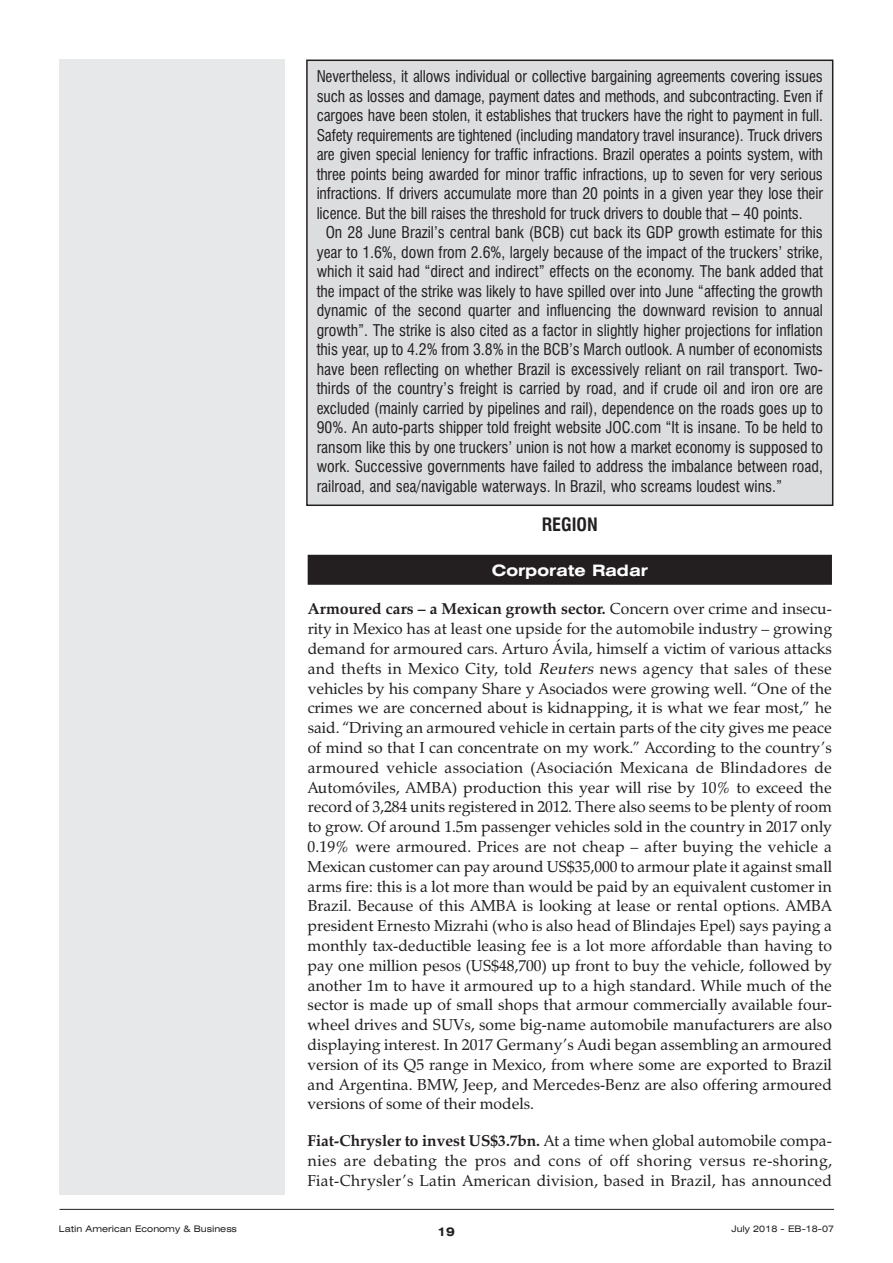
<style>
.page{position:relative;width:893px;height:1263px;background:#fff}
.page>*{position:absolute;margin:0;border:0;box-sizing:border-box;transform-origin:0 0}
.t1{font:700 condensed 18px "Swiss 721 BT";color:#231f20}
.t2{font:15.75px/19.8px "Zapf Calligraphic 801 BT";letter-spacing:.01em;color:#231f20;text-align:justify}
.t3{font:condensed 15.75px "Swiss 721 BT";color:#231f20}
.t4{font:700 expanded 15.75px "Swiss 721 BT";color:#fff}
.t5{font:700 expanded 12px "Swiss 721 BT";color:#231f20}
.t6{font:expanded 9px "Swiss 721 BT";color:#231f20}
.s1{font-weight:700}
.s2{font-style:italic}
</style>
<div class="page">
<div style="left:308px;top:555px;width:524px;height:30px;background:#231f20"></div>
<div style="left:60px;top:60px;width:225px;height:1135px;background:#e7e8e9"></div>
<hr style="left:60px;top:1209px;width:774px;height:1px;background:#231f20">
<div style="left:307px;top:60px;width:526px;height:445px;background:#dcdddf"></div>
<div style="left:306px;top:60px;width:527px;height:446px;border:2px solid #231f20"></div>
<p class="t3" style="left:317px;top:67px;width:508px">Nevertheless, it allows individual or collective bargaining agreements covering issues</p>
<p class="t3" style="left:317px;top:87px;width:508px">such as losses and damage, payment dates and methods, and subcontracting. Even if</p>
<p class="t3" style="left:317px;top:106px;width:508px">cargoes have been stolen, it establishes that truckers have the right to payment in full.</p>
<p class="t3" style="left:317px;top:126px;width:508px">Safety requirements are tightened (including mandatory travel insurance). Truck drivers</p>
<p class="t3" style="left:317px;top:145px;width:508px">are given special leniency for traffic infractions. Brazil operates a points system, with</p>
<p class="t3" style="left:317px;top:165px;width:508px">three points being awarded for minor traffic infractions, up to seven for very serious</p>
<p class="t3" style="left:317px;top:184px;width:508px">infractions. If drivers accumulate more than 20 points in a given year they lose their</p>
<p class="t3" style="left:317px;top:204px;width:487px">licence. But the bill raises the threshold for truck drivers to double that – 40 points.</p>
<p class="t3" style="left:326px;top:223px;width:499px">On 28 June Brazil’s central bank (BCB) cut back its GDP growth estimate for this</p>
<p class="t3" style="left:317px;top:243px;width:508px">year to 1.6%, down from 2.6%, largely because of the impact of the truckers’ strike,</p>
<p class="t3" style="left:317px;top:262px;width:508px">which it said had “direct and indirect” effects on the economy. The bank added that</p>
<p class="t3" style="left:317px;top:282px;width:508px">the impact of the strike was likely to have spilled over into June “affecting the growth</p>
<p class="t3" style="left:317px;top:301px;width:508px">dynamic of the second quarter and influencing the downward revision to annual</p>
<p class="t3" style="left:317px;top:321px;width:508px">growth”. The strike is also cited as a factor in slightly higher projections for inflation</p>
<p class="t3" style="left:317px;top:340px;width:508px">this year, up to 4.2% from 3.8% in the BCB’s March outlook. A number of economists</p>
<p class="t3" style="left:317px;top:360px;width:508px">have been reflecting on whether Brazil is excessively reliant on rail transport. Two-</p>
<p class="t3" style="left:317px;top:379px;width:508px">thirds of the country’s freight is carried by road, and if crude oil and iron ore are</p>
<p class="t3" style="left:317px;top:399px;width:508px">excluded (mainly carried by pipelines and rail), dependence on the roads goes up to</p>
<p class="t3" style="left:317px;top:418px;width:508px">90%. An auto-parts shipper told freight website JOC.com “It is insane. To be held to</p>
<p class="t3" style="left:317px;top:438px;width:508px">ransom like this by one truckers’ union is not how a market economy is supposed to</p>
<p class="t3" style="left:317px;top:457px;width:508px">work. Successive governments have failed to address the imbalance between road,</p>
<p class="t3" style="left:317px;top:477px;width:467px">railroad, and sea/navigable waterways. In Brazil, who screams loudest wins.”</p>
<p class="t1" style="left:542px;top:514px;width:58px">REGION</p>
<p class="t4" style="left:492px;top:561px;width:157px">Corporate Radar</p>
<p class="t2" style="left:308px;top:599px;width:526px"><span class="s1">Armoured cars – a Mexican growth sector.</span> Concern over crime and insecu&shy;rity in Mexico has at least one upside for the automobile industry – growing demand for armoured cars. Arturo Ávila, himself a victim of various attacks and thefts in Mexico City, told <span class="s2">Reuters</span>news agency that sales of these vehicles by his company Share y Asociados were growing well. “One of the crimes we are concerned about is kidnapping, it is what we fear most,” he said. “Driving an armoured vehicle in certain parts of the city gives me peace of mind so that I can concentrate on my work.” According to the country’s armoured vehicle association (Asociación Mexicana de Blindadores de Automóviles, AMBA) production this year will rise by 10% to exceed the record of 3,284 units registered in 2012. There also seems to be plenty of room to grow. Of around 1.5m passenger vehicles sold in the country in 2017 only 0.19% were armoured. Prices are not cheap – after buying the vehicle a Mexican customer can pay around US$35,000 to armour plate it against small arms fire: this is a lot more than would be paid by an equivalent customer in Brazil. Because of this AMBA is looking at lease or rental options. AMBA president Ernesto Mizrahi (who is also head of Blindajes Epel) says paying a monthly tax-deductible leasing fee is a lot more affordable than having to pay one million pesos (US$48,700) up front to buy the vehicle, followed by another 1m to have it armoured up to a high standard. While much of the sector is made up of small shops that armour commercially available four&shy;wheel drives and SUVs, some big-name automobile manufacturers are also displaying interest. In 2017 Germany’s Audi began assembling an armoured version of its Q5 range in Mexico, from where some are exported to Brazil and Argentina. BMW, Jeep, and Mercedes-Benz are also offering armoured versions of some of their models.</p>
<p class="t2" style="left:308px;top:1131px;width:526px"><span class="s1">Fiat-Chrysler to invest US$3.7bn.</span> At a time when global automobile compa&shy;nies are debating the pros and cons of off shoring versus re-shoring, Fiat-Chrysler’s Latin American division, based in Brazil, has announced</p>
<p class="t6" style="left:59px;top:1224px;width:180px">Latin American Economy &amp; Business</p>
<p class="t5" style="left:437px;top:1225px;width:19px">19</p>
<p class="t6" style="left:732px;top:1224px;width:104px">July 2018 - EB-18-07</p>
</div>
